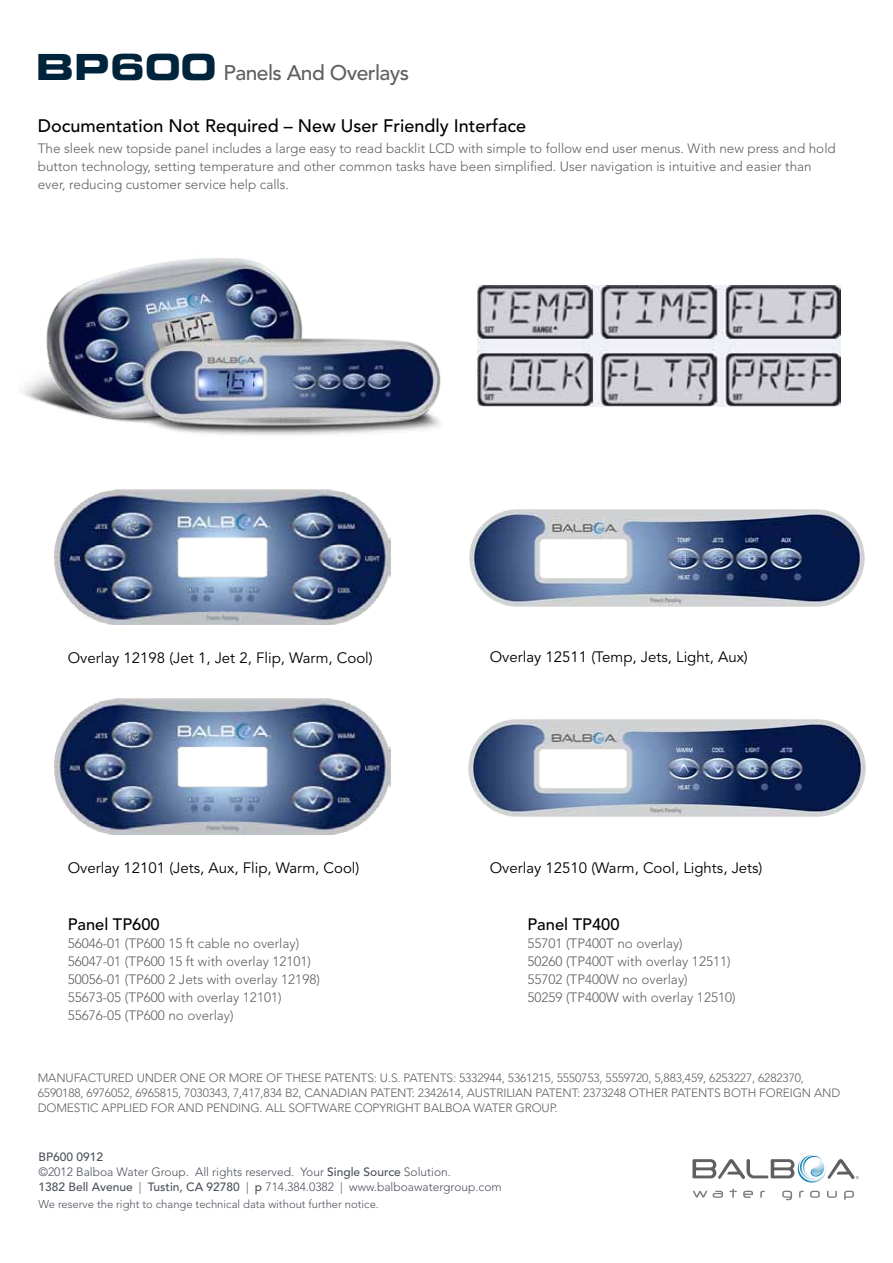
<style>
.page{position:relative;width:893px;height:1263px;background:#fff}
.page>*{position:absolute;margin:0;border:0;box-sizing:border-box;transform-origin:0 0}
.t1{font:500 21px "Avenir LT Std";letter-spacing:-.025em;color:#5f6062}
.t2{font:500 18px "Avenir LT Std";color:#000}
.t3{font:500 16.5px "Avenir LT Std";color:#000}
.t4{font:15px "Avenir LT Std";color:#000}
.t5{font:300 13.5px/18px "Avenir LT Std";color:#5f6062}
.t6{font:300 12px/15px "Avenir LT Std";letter-spacing:-.01em;color:#5f6062}
.t7{font:300 12px/15px "Avenir LT Std";color:#4d525a}
.t8{font:300 11.25px "Avenir LT Std";color:#4d525a}
.s1{font-family:"Eurostile Bold Extended Two";font-weight:400;font-size:36px;color:#00243b}
.s2{font-weight:500}
</style>
<div class="page">
<svg style="left:692px;top:1155px;width:167px;height:45px"></svg>
<img style="left:478px;top:285px;width:362px;height:121px">
<img style="left:22px;top:258px;width:419px;height:177px">
<img style="left:469px;top:719px;width:396px;height:97px">
<img style="left:470px;top:509px;width:395px;height:97px">
<img style="left:54px;top:489px;width:337px;height:136px">
<img style="left:54px;top:699px;width:337px;height:135px">
<h1 class="t1" style="left:36px;top:61px;width:375px"><span class="s1">BP600</span> Panels And Overlays</h1>
<h2 class="t2" style="left:38px;top:115px;width:490px">Documentation Not Required – New User Friendly Interface</h2>
<p class="t5" style="left:38px;top:139px;width:799px">The sleek new topside panel includes a large easy to read backlit LCD with simple to follow end user menus. With new press and hold button technology, setting temperature and other common tasks have been simplified. User navigation is intuitive and easier than ever, reducing customer service help calls.</p>
<p class="t4" style="left:68px;top:649px;width:307px">Overlay 12198 (Jet 1, Jet 2, Flip, Warm, Cool)</p>
<p class="t4" style="left:490px;top:649px;width:260px">Overlay 12511 (Temp, Jets, Light, Aux)</p>
<p class="t4" style="left:68px;top:859px;width:293px">Overlay 12101 (Jets, Aux, Flip, Warm, Cool)</p>
<p class="t4" style="left:490px;top:859px;width:274px">Overlay 12510 (Warm, Cool, Lights, Jets)</p>
<p class="t3" style="left:68px;top:914px;width:94px">Panel TP600</p>
<p class="t5" style="left:68px;top:934px;width:254px">56046-01 (TP600 15 ft cable no overlay)<br>56047-01 (TP600 15 ft with overlay 12101)<br>50056-01 (TP600 2 Jets with overlay 12198)<br>55673-05 (TP600 with overlay 12101)<br>55676-05 (TP600 no overlay)</p>
<p class="t3" style="left:527px;top:914px;width:94px">Panel TP400</p>
<p class="t5" style="left:527px;top:934px;width:210px">55701 (TP400T no overlay)<br>50260 (TP400T with overlay 12511)<br>55702 (TP400W no overlay)<br>50259 (TP400W with overlay 12510)</p>
<p class="t6" style="left:38px;top:1070px;width:804px">MANUFACTURED UNDER ONE OR MORE OF THESE PATENTS: U.S. PATENTS: 5332944, 5361215, 5550753, 5559720, 5,883,459, 6253227, 6282370,<br>6590188, 6976052, 6965815, 7030343, 7,417,834 B2, CANADIAN PATENT: 2342614, AUSTRILIAN PATENT: 2373248 OTHER PATENTS BOTH FOREIGN AND<br>DOMESTIC APPLIED FOR AND PENDING. ALL SOFTWARE COPYRIGHT BALBOA WATER GROUP.</p>
<p class="t7" style="left:38px;top:1150px;width:465px"><span class="s2">BP600 0912<br></span>©2012 Balboa Water Group. All rights reserved. Your <span class="s2">Single Source</span> Solution.<br><span class="s2">1382 Bell Avenue</span> | <span class="s2">Tustin, CA 92780</span> | <span class="s2">p</span> 714.384.0382 | www.balboawatergroup.com</p>
<p class="t8" style="left:38px;top:1197px;width:342px">We reserve the right to change technical data without further notice.</p>
</div>
